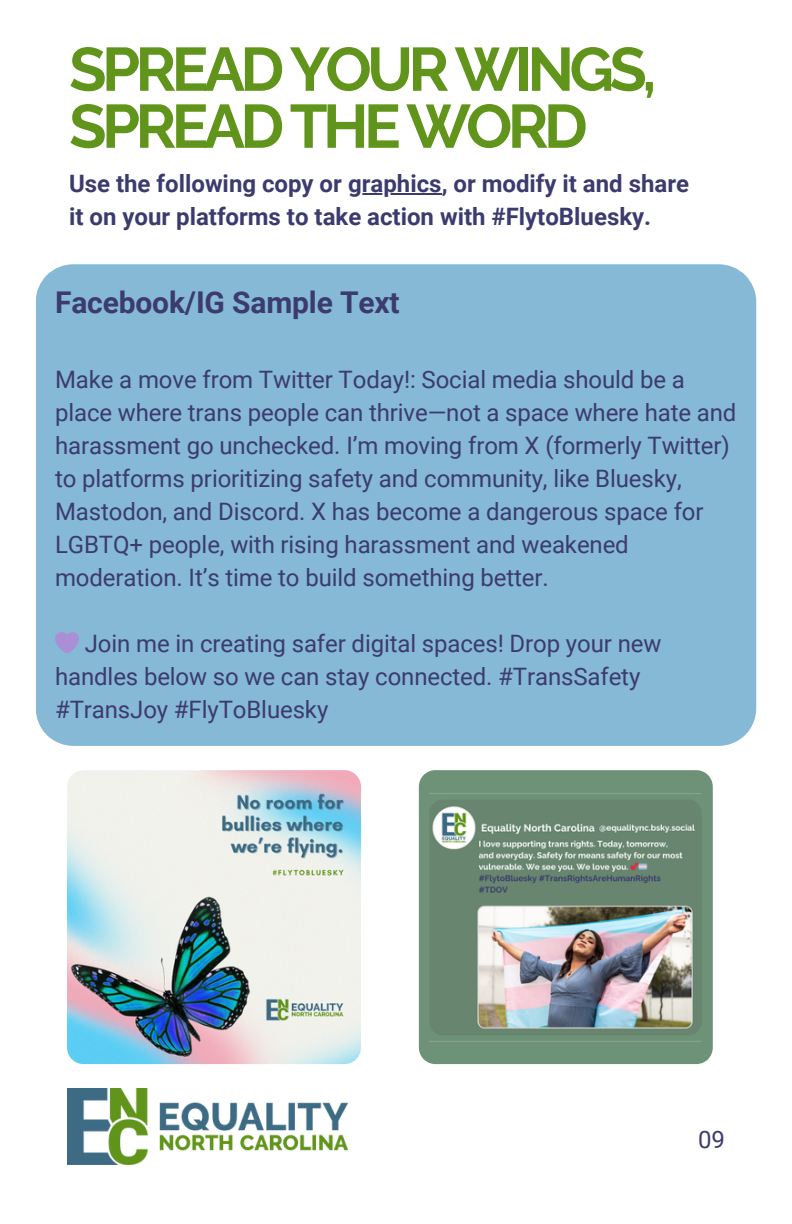
<style>
.page{position:relative;width:792px;height:1224px;background:#fff}
.page>*{position:absolute;margin:0;border:0;box-sizing:border-box;transform-origin:0 0}
.t1{font:700 61.2px/57px "Raleway";letter-spacing:-.075em;color:#60941a}
.t2{font:700 30px "Roboto";letter-spacing:-.005em;color:#3c3b6e}
.t3{font:24px/33px "Roboto";letter-spacing:-.005em;color:#3c3b6e}
.t4{font:700 24px "Roboto";color:#3c3b6e}
</style>
<div class="page">
<div style="left:36px;top:264px;width:720px;height:482px;background:#85b9d6"></div>
<img style="left:67px;top:1088px;width:281px;height:77px">
<img style="left:67px;top:770px;width:294px;height:294px">
<hr style="left:348px;top:193px;width:94px;height:2px;background:#3c3b6e">
<img style="left:419px;top:770px;width:294px;height:294px">
<svg style="left:55px;top:632px;width:24px;height:21px"></svg>
<p class="t1" style="left:69px;top:41px;width:589px">SPREAD YOUR WINGS,<br>SPREAD THE WORD</p>
<p class="t4" style="left:69px;top:170px;width:622px">Use the following copy or graphics, or modify it and share</p>
<p class="t4" style="left:69px;top:203px;width:584px">it on your platforms to take action with #FlytoBluesky.</p>
<h1 class="t2" style="left:55px;top:285px;width:346px">Facebook/IG Sample Text</h1>
<p class="t3" style="left:55px;top:363px;width:683px">Make a move from Twitter Today!: Social media should be a place where trans people can thrive—not a space where hate and harassment go unchecked. I’m moving from X (formerly Twitter) to platforms prioritizing safety and community, like Bluesky, Mastodon, and Discord. X has become a dangerous space for LGBTQ+ people, with rising harassment and weakened moderation. It’s time to build something better.</p>
<h2 class="t3" style="left:55px;top:627px;width:608px;text-indent:30px">Join me in creating safer digital spaces! Drop your new handles below so we can stay connected. #TransSafety #TransJoy #FlyToBluesky</h2>
<p class="t3" style="left:698px;top:1124px;width:28px">09</p>
</div>
